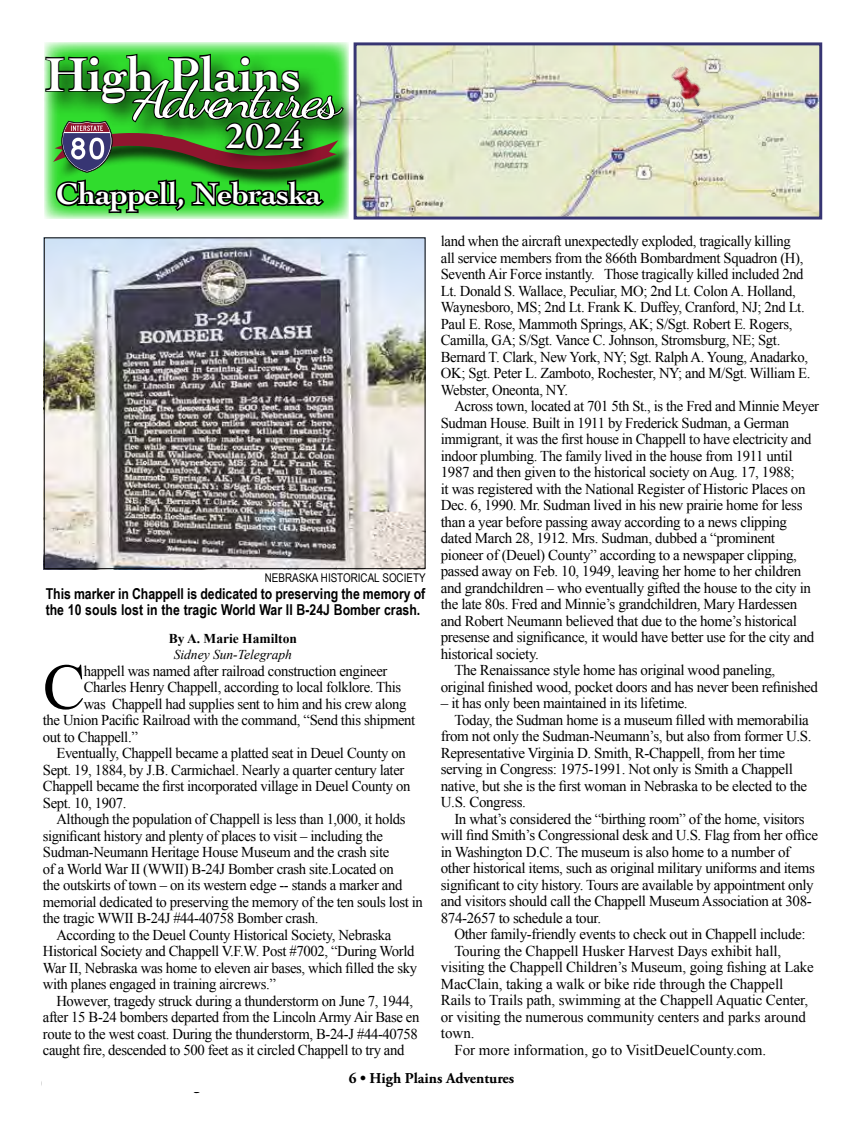
<style>
.page{position:relative;width:864px;height:1134px;background:#fff}
.page>*{position:absolute;margin:0;border:0;box-sizing:border-box;transform-origin:0 0}
.t1{font:64.8px "Times New Roman";color:#000}
.t2{font:50.85px "Dancing Script";letter-spacing:-.08em;color:#fff;scale:1.25 1}
.t3{font:700 49.65px "Cochin";color:#fff}
.t4{font:600 39px "Garamond Premr Pro";color:#fff}
.t5{font:700 31.5px "Cochin";letter-spacing:-.01em;color:#fff}
.t6{font:15px/16.5px "Times New Roman";letter-spacing:-.025em;color:#000}
.t7{font:700 15px/16.5px "Arial Narrow";color:#000}
.t8{font:15px "Times New Roman";color:#000}
.t9{font:700 15px "Adobe Garamond Pro";color:#000}
.t10{font:italic 13.5px "Times New Roman";color:#000}
.t11{font:700 13.5px "Times New Roman";color:#000}
.t12{font:12px "Arial Narrow";color:#000}
</style>
<div class="page">
<img style="left:46px;top:239px;width:377px;height:328px">
<div style="left:44px;top:237px;width:381px;height:332px;border:1px solid #000"></div>
<svg style="left:44px;top:42px;width:305px;height:177px;background:#9fee9e"></svg>
<div style="left:42px;top:50px;width:326px;height:96px;background:#000;opacity:.75"></div>
<div style="left:57px;top:135px;width:299px;height:53px;background:#000;opacity:.75"></div>
<svg style="left:44px;top:53px;width:301px;height:119px;background:#2f7826"></svg>
<svg style="left:53px;top:178px;width:274px;height:37px;background:#268125"></svg>
<img style="left:358px;top:46px;width:460px;height:170px">
<div style="left:354px;top:42px;width:468px;height:178px;border:3px solid #373573"></div>
<img style="left:666px;top:63px;width:46px;height:46px">
<h3 class="t3" style="left:45px;top:41px;width:257px">High Plains</h3>
<h2 class="t2" style="left:134px;top:70px;width:167px">Adventures</h2>
<h3 class="t4" style="left:225px;top:112px;width:79px">2024</h3>
<h3 class="t5" style="left:56px;top:172px;width:267px">Chappell, Nebraska</h3>
<p class="t12" style="left:265px;top:569px;width:162px">NEBRASKA HISTORICAL SOCIETY</p>
<p class="t7" style="left:46px;top:584px;width:381px">This marker in Chappell is dedicated to preserving the memory of the 10 souls lost in the tragic World War II B-24J Bomber crash.</p>
<p class="t11" style="left:169px;top:629px;width:130px">By A. Marie Hamilton</p>
<p class="t10" style="left:174px;top:645px;width:120px">Sidney Sun-Telegraph</p>
<h1 class="t1" style="left:43px;top:643px;width:44px">C</h1>
<p class="t6" style="left:84px;top:662px;width:305px">happell was named after railroad construction engineer</p>
<p class="t6" style="left:84px;top:679px;width:319px">Charles Henry Chappell, according to local folklore. This</p>
<p class="t6" style="left:84px;top:695px;width:324px">was Chappell had supplies sent to him and his crew along</p>
<p class="t6" style="left:43px;top:712px;width:374px">the Union Pacific Railroad with the command, “Send this shipment</p>
<p class="t6" style="left:43px;top:728px;width:96px">out to Chappell.”</p>
<p class="t6" style="left:56px;top:745px;width:351px">Eventually, Chappell became a platted seat in Deuel County on</p>
<p class="t6" style="left:43px;top:761px;width:363px">Sept. 19, 1884, by J.B. Carmichael. Nearly a quarter century later</p>
<p class="t6" style="left:43px;top:778px;width:369px">Chappell became the first incorporated village in Deuel County on</p>
<p class="t6" style="left:43px;top:794px;width:85px">Sept. 10, 1907.</p>
<p class="t6" style="left:56px;top:811px;width:351px">Although the population of Chappell is less than 1,000, it holds</p>
<p class="t6" style="left:43px;top:827px;width:342px">significant history and plenty of places to visit – including the</p>
<p class="t6" style="left:43px;top:844px;width:348px">Sudman-Neumann Heritage House Museum and the crash site</p>
<p class="t6" style="left:43px;top:860px;width:352px">of a World War II (WWII) B-24J Bomber crash site.Located on</p>
<p class="t6" style="left:43px;top:877px;width:361px">the outskirts of town – on its western edge -- stands a marker and</p>
<p class="t6" style="left:43px;top:893px;width:381px">memorial dedicated to preserving the memory of the ten souls lost in</p>
<p class="t6" style="left:43px;top:910px;width:277px">the tragic WWII B-24J #44-40758 Bomber crash.</p>
<p class="t6" style="left:56px;top:926px;width:336px">According to the Deuel County Historical Society, Nebraska</p>
<p class="t6" style="left:43px;top:943px;width:373px">Historical Society and Chappell V.F.W. Post #7002, “During World</p>
<p class="t6" style="left:43px;top:959px;width:376px">War II, Nebraska was home to eleven air bases, which filled the sky</p>
<p class="t6" style="left:43px;top:976px;width:235px">with planes engaged in training aircrews.”</p>
<p class="t6" style="left:56px;top:992px;width:358px">However, tragedy struck during a thunderstorm on June 7, 1944,</p>
<p class="t6" style="left:43px;top:1009px;width:378px">after 15 B-24 bombers departed from the Lincoln Army Air Base en</p>
<p class="t6" style="left:43px;top:1025px;width:377px">route to the west coast. During the thunderstorm, B-24-J #44-40758</p>
<p class="t6" style="left:43px;top:1042px;width:363px">caught fire, descended to 500 feet as it circled Chappell to try and</p>
<p class="t6" style="left:441px;top:233px;width:371px">land when the aircraft unexpectedly exploded, tragically killing<br>all service members from the 866th Bombardment Squadron (H), Seventh Air Force instantly. Those tragically killed included 2nd Lt. Donald S. Wallace, Peculiar, MO; 2nd Lt. Colon A. Holland, Waynesboro, MS; 2nd Lt. Frank K. Duffey, Cranford, NJ; 2nd Lt.<br>Paul E. Rose, Mammoth Springs, AK; S/Sgt. Robert E. Rogers, Camilla, GA; S/Sgt. Vance C. Johnson, Stromsburg, NE; Sgt.<br>Bernard T. Clark, New York, NY; Sgt. Ralph A. Young, Anadarko, OK; Sgt. Peter L. Zamboto, Rochester, NY; and M/Sgt. William E.<br>Webster, Oneonta, NY.</p>
<p class="t6" style="left:454px;top:398px;width:366px">Across town, located at 701 5th St., is the Fred and Minnie Meyer</p>
<p class="t6" style="left:441px;top:414px;width:350px">Sudman House. Built in 1911 by Frederick Sudman, a German</p>
<p class="t6" style="left:441px;top:431px;width:372px">immigrant, it was the first house in Chappell to have electricity and</p>
<p class="t6" style="left:441px;top:447px;width:353px">indoor plumbing. The family lived in the house from 1911 until</p>
<p class="t6" style="left:441px;top:464px;width:355px">1987 and then given to the historical society on Aug. 17, 1988;</p>
<p class="t6" style="left:441px;top:480px;width:366px">it was registered with the National Register of Historic Places on</p>
<p class="t6" style="left:441px;top:497px;width:363px">Dec. 6, 1990. Mr. Sudman lived in his new prairie home for less</p>
<p class="t6" style="left:441px;top:513px;width:348px">than a year before passing away according to a news clipping</p>
<p class="t6" style="left:441px;top:530px;width:336px">dated March 28, 1912. Mrs. Sudman, dubbed a “prominent</p>
<p class="t6" style="left:441px;top:546px;width:358px">pioneer of (Deuel) County” according to a newspaper clipping,</p>
<p class="t6" style="left:441px;top:563px;width:362px">passed away on Feb. 10, 1949, leaving her home to her children</p>
<p class="t6" style="left:441px;top:579px;width:372px">and grandchildren – who eventually gifted the house to the city in</p>
<p class="t6" style="left:441px;top:596px;width:358px">the late 80s. Fred and Minnie’s grandchildren, Mary Hardessen</p>
<p class="t6" style="left:441px;top:612px;width:358px">and Robert Neumann believed that due to the home’s historical</p>
<p class="t6" style="left:441px;top:629px;width:375px">presense and significance, it would have better use for the city and</p>
<p class="t6" style="left:441px;top:645px;width:100px">historical society.</p>
<p class="t6" style="left:454px;top:662px;width:322px">The Renaissance style home has original wood paneling,</p>
<p class="t6" style="left:441px;top:678px;width:379px">original finished wood, pocket doors and has never been refinished</p>
<p class="t6" style="left:441px;top:695px;width:248px">– it has only been maintained in its lifetime.</p>
<p class="t6" style="left:454px;top:711px;width:356px">Today, the Sudman home is a museum filled with memorabilia</p>
<p class="t6" style="left:441px;top:728px;width:372px">from not only the Sudman-Neumann’s, but also from former U.S.</p>
<p class="t6" style="left:441px;top:744px;width:346px">Representative Virginia D. Smith, R-Chappell, from her time</p>
<p class="t6" style="left:441px;top:761px;width:354px">serving in Congress: 1975-1991. Not only is Smith a Chappell</p>
<p class="t6" style="left:441px;top:777px;width:368px">native, but she is the first woman in Nebraska to be elected to the</p>
<p class="t6" style="left:441px;top:794px;width:87px">U.S. Congress.</p>
<p class="t6" style="left:454px;top:810px;width:352px">In what’s considered the “birthing room” of the home, visitors</p>
<p class="t6" style="left:441px;top:827px;width:379px">will find Smith’s Congressional desk and U.S. Flag from her office</p>
<p class="t6" style="left:441px;top:843px;width:351px">in Washington D.C. The museum is also home to a number of</p>
<p class="t6" style="left:441px;top:860px;width:376px">other historical items, such as original military uniforms and items</p>
<p class="t6" style="left:441px;top:876px;width:374px">significant to city history. Tours are available by appointment only</p>
<p class="t6" style="left:441px;top:893px;width:372px">and visitors should call the Chappell Museum Association at 308-</p>
<p class="t6" style="left:441px;top:909px;width:162px">874-2657 to schedule a tour.</p>
<p class="t6" style="left:454px;top:926px;width:353px">Other family-friendly events to check out in Chappell include:</p>
<p class="t6" style="left:454px;top:942px;width:328px">Touring the Chappell Husker Harvest Days exhibit hall,</p>
<p class="t6" style="left:441px;top:959px;width:375px">visiting the Chappell Children’s Museum, going fishing at Lake</p>
<p class="t6" style="left:441px;top:975px;width:344px">MacClain, taking a walk or bike ride through the Chappell</p>
<p class="t6" style="left:441px;top:992px;width:369px">Rails to Trails path, swimming at the Chappell Aquatic Center,</p>
<p class="t6" style="left:441px;top:1008px;width:367px">or visiting the numerous community centers and parks around</p>
<p class="t6" style="left:441px;top:1025px;width:35px">town.</p>
<p class="t8" style="left:454px;top:1040px;width:313px">For more information, go to VisitDeuelCounty.com.</p>
<p class="t9" style="left:349px;top:1070px;width:167px">6 • High Plains Adventures</p>
</div>
